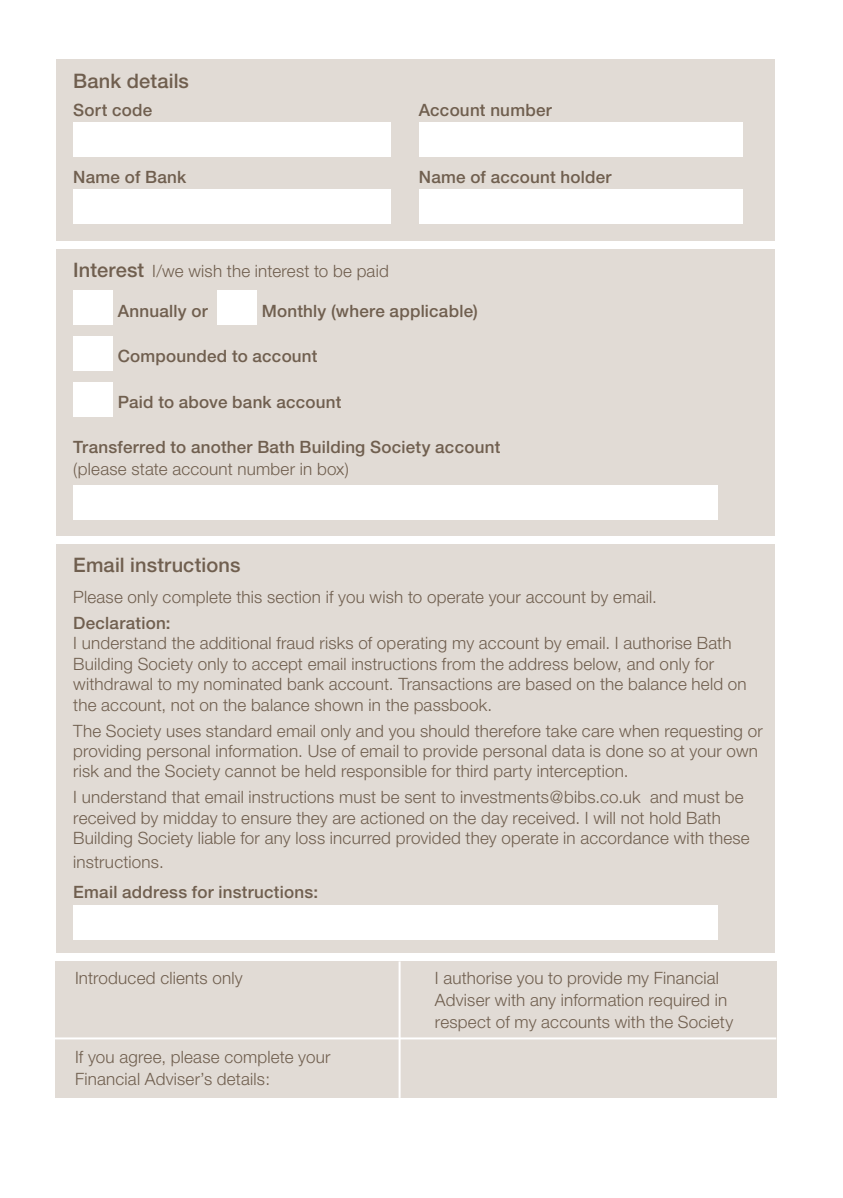
<style>
.page{position:relative;width:843px;height:1198px;background:#fff}
.page>*{position:absolute;margin:0;border:0;box-sizing:border-box;transform-origin:0 0}
.t1{font:500 20px "Helvetica Neue";letter-spacing:.005em;color:#705f4f}
.t2{font:300 17px/20.4px "Helvetica Neue";letter-spacing:.01em;color:#705f4f}
.t3{font:500 17px "Helvetica Neue";letter-spacing:.015em;color:#705f4f}
.s1{font-weight:500;font-size:20px}
</style>
<div class="page">
<div style="left:56px;top:59px;width:718px;height:182px;background:#e1dbd5"></div>
<div style="left:56px;top:249px;width:718px;height:287px;background:#e1dbd5"></div>
<div style="left:56px;top:544px;width:718px;height:409px;background:#e1dbd5"></div>
<div style="left:73px;top:122px;width:318px;height:34px;background:#fff"></div>
<div style="left:73px;top:190px;width:318px;height:34px;background:#fff"></div>
<div style="left:73px;top:486px;width:645px;height:34px;background:#fff"></div>
<div style="left:73px;top:906px;width:645px;height:34px;background:#fff"></div>
<div style="left:419px;top:122px;width:323px;height:34px;background:#fff"></div>
<div style="left:419px;top:190px;width:323px;height:34px;background:#fff"></div>
<div style="left:73px;top:291px;width:40px;height:34px;background:#fff"></div>
<div style="left:217px;top:291px;width:40px;height:34px;background:#fff"></div>
<div style="left:73px;top:336px;width:40px;height:34px;background:#fff"></div>
<div style="left:73px;top:382px;width:40px;height:34px;background:#fff"></div>
<div style="left:55px;top:961px;width:721px;height:137px;background:#e1dbd5"></div>
<hr style="left:55px;top:1037px;width:720px;height:2px;background:#fff">
<hr style="left:398px;top:961px;width:2px;height:137px;background:#fff">
<p class="t1" style="left:73px;top:69px;width:117px">Bank details</p>
<p class="t3" style="left:73px;top:100px;width:80px">Sort code</p>
<p class="t3" style="left:73px;top:167px;width:114px">Name of Bank</p>
<p class="t3" style="left:418px;top:100px;width:134px">Account number</p>
<p class="t3" style="left:418px;top:167px;width:194px">Name of account holder</p>
<p class="t2" style="left:73px;top:260px;width:317px"><span class="s1">Interest</span> I/we wish the interest to be paid</p>
<p class="t3" style="left:118px;top:301px;width:91px">Annually or</p>
<p class="t3" style="left:261px;top:301px;width:217px">Monthly (where applicable)</p>
<p class="t3" style="left:118px;top:346px;width:201px">Compounded to account</p>
<p class="t3" style="left:118px;top:392px;width:225px">Paid to above bank account</p>
<p class="t3" style="left:73px;top:437px;width:428px">Transferred to another Bath Building Society account</p>
<p class="t2" style="left:73px;top:458px;width:277px">(please state account number in box)</p>
<p class="t1" style="left:73px;top:553px;width:169px">Email instructions</p>
<p class="t2" style="left:73px;top:586px;width:585px">Please only complete this section if you wish to operate your account by email.</p>
<p class="t3" style="left:73px;top:613px;width:99px">Declaration:</p>
<p class="t2" style="left:73px;top:633px;width:674px">I understand the additional fraud risks of operating my account by email. I authorise Bath Building Society only to accept email instructions from the address below, and only for withdrawal to my nominated bank account. Transactions are based on the balance held on the account, not on the balance shown in the passbook.</p>
<p class="t2" style="left:73px;top:720px;width:690px">The Society uses standard email only and you should therefore take care when requesting or providing personal information. Use of email to provide personal data is done so at your own risk and the Society cannot be held responsible for third party interception.</p>
<p class="t2" style="left:73px;top:787px;width:677px">I understand that email instructions must be sent to investments@bibs.co.uk and must be received by midday to ensure they are actioned on the day received. I will not hold Bath<br>Building Society liable for any loss incurred provided they operate in accordance with these</p>
<p class="t2" style="left:73px;top:852px;width:92px">instructions.</p>
<p class="t3" style="left:73px;top:882px;width:246px">Email address for instructions:</p>
<p class="t2" style="left:75px;top:967px;width:169px">Introduced clients only</p>
<p class="t2" style="left:75px;top:1045px;width:257px;line-height:22px">If you agree, please complete your<br>Financial Adviser’s details:</p>
<p class="t2" style="left:435px;top:966px;width:300px;line-height:22px">I authorise you to provide my Financial<br>Adviser with any information required in respect of my accounts with the Society</p>
</div>
